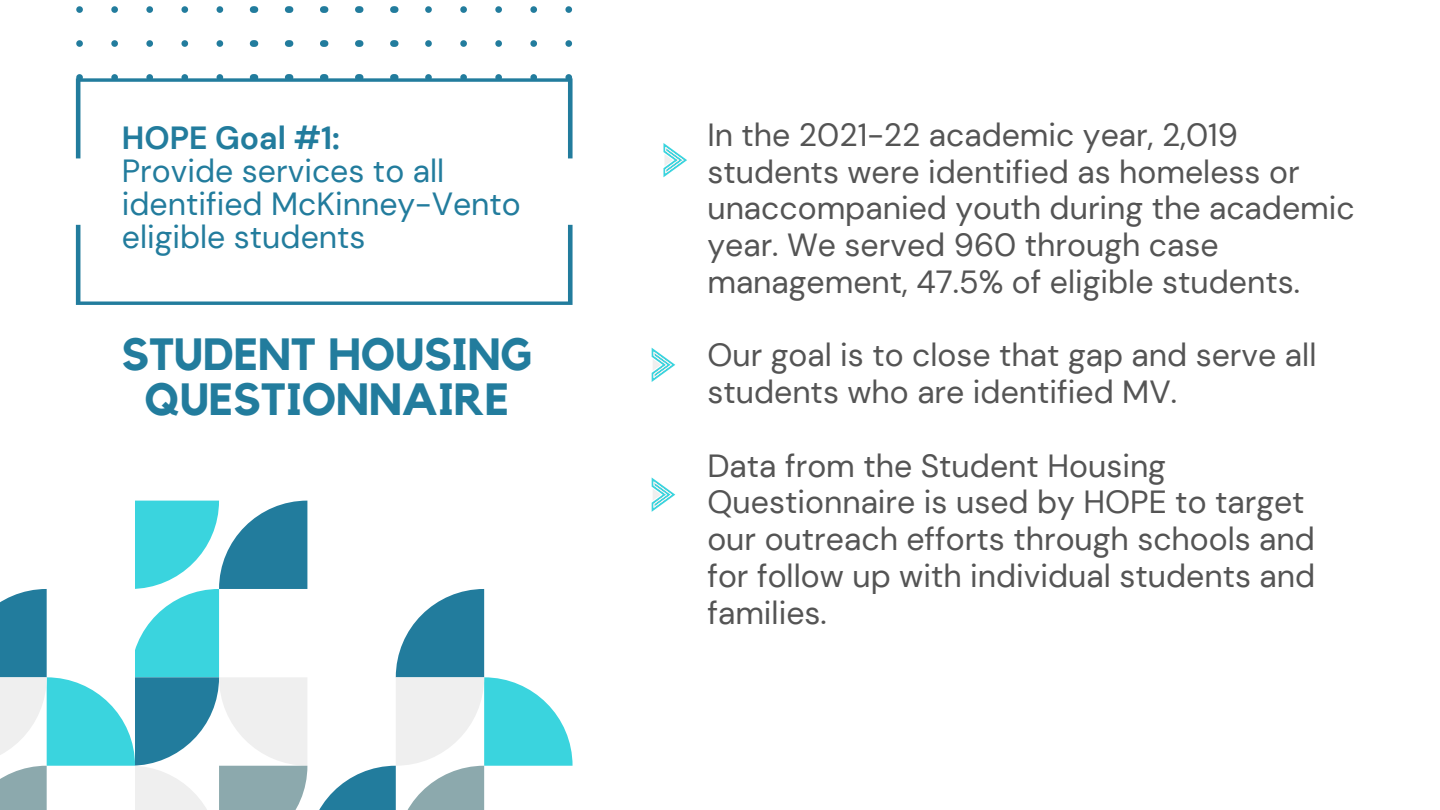
<style>
.page{position:relative;width:1440px;height:810px;background:#fff}
.page>*{position:absolute;margin:0;border:0;box-sizing:border-box;transform-origin:0 0}
.t1{font:700 45px/44.2px "Kollektif";color:#227c9d;text-align:center}
.t2{font:32px/36.8px "DM Sans";color:#545454}
.t3{font:32px/33px "DM Sans";color:#227c9d}
.t4{font:700 32px "DM Sans";color:#227c9d}
</style>
<div class="page">
<svg style="left:76px;top:225px;width:496px;height:80px"></svg>
<svg style="left:663px;top:143px;width:24px;height:34px"></svg>
<svg style="left:652px;top:348px;width:23px;height:34px"></svg>
<svg style="left:652px;top:477px;width:23px;height:35px"></svg>
<svg style="left:0;top:501px;width:573px;height:309px"></svg>
<svg style="left:76px;top:6px;width:496px;height:152px"></svg>
<p class="t4" style="left:122px;top:117px;width:220px">HOPE Goal #1:</p>
<p class="t3" style="left:122px;top:155px;width:401px">Provide services to all identified McKinney-Vento eligible students</p>
<h1 class="t1" style="left:121px;top:334px;width:412px">STUDENT HOUSING<br>QUESTIONNAIRE</h1>
<p class="t2" style="left:707px;top:117px;width:649px">In the 2021-22 academic year, 2,019 students were identified as homeless or unaccompanied youth during the academic year. We served 960 through case management, 47.5% of eligible students.</p>
<p class="t2" style="left:707px;top:337px;width:611px">Our goal is to close that gap and serve all students who are identified MV.</p>
<p class="t2" style="left:707px;top:447px;width:609px">Data from the Student Housing<br>Questionnaire is used by HOPE to target our outreach efforts through schools and for follow up with individual students and families.</p>
</div>
